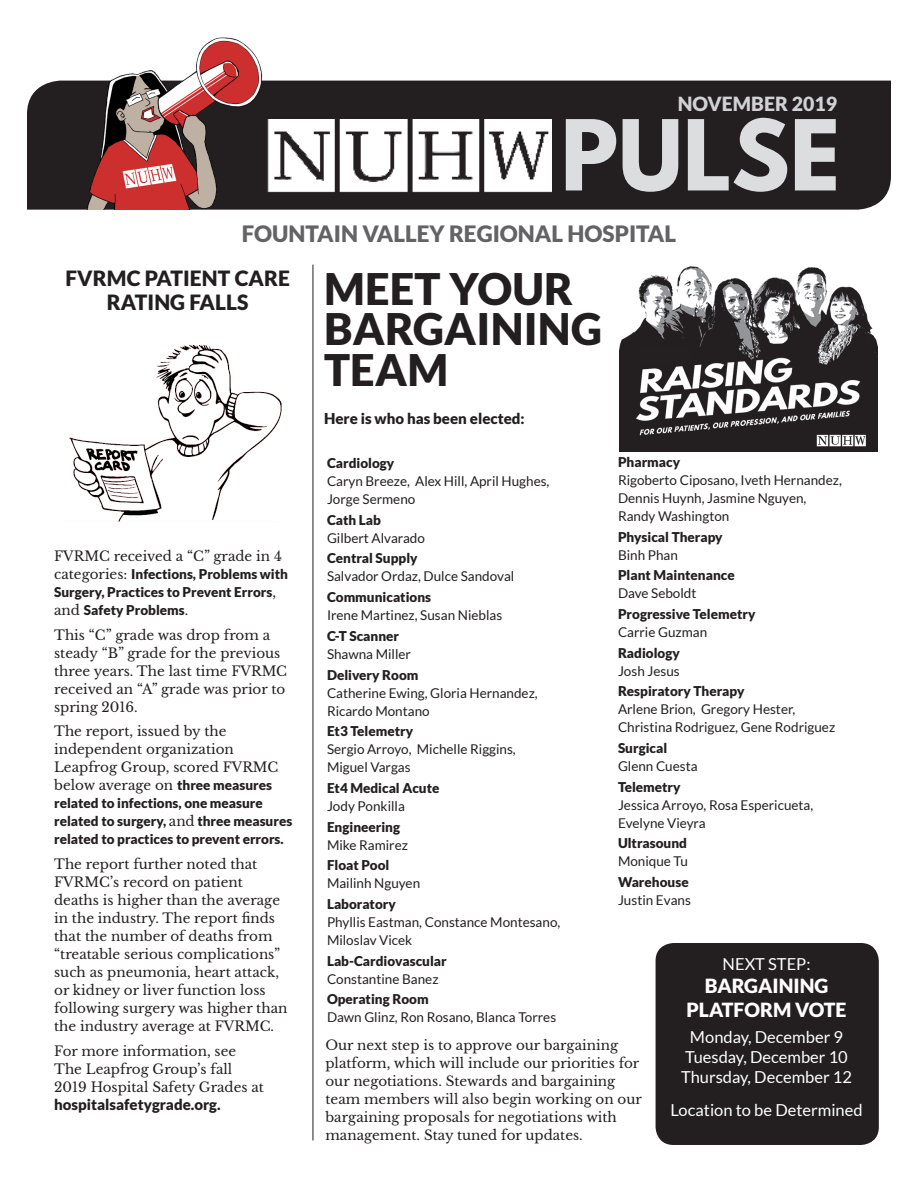
<style>
.page{position:relative;width:918px;height:1188px;background:#fff}
.page>*{position:absolute;margin:0;border:0;box-sizing:border-box;transform-origin:0 0}
.t1{font:700 86.55px "League Spartan";color:#dcdddf}
.t2{font:900 43.5px/40.5px "Lato";letter-spacing:.005em;color:#231f20}
.t3{font:900 22.5px "Lato";color:#636366}
.t4{font:900 21px/24px "Lato";letter-spacing:.005em;color:#231f20;text-align:center}
.t5{font:900 19.5px/23.4px "Lato";color:#fff;text-align:center}
.t6{font:900 19.5px "Lato";color:#d1d2d4}
.t7{font:16.5px "Lato";color:#fff}
.t8{font:900 15px "Lato";color:#231f20}
.t9{font:13.5px/18px "Libre Baskerville";color:#231f20}
.t10{font:13.5px/18px "Lato";color:#231f20}
.t11{font:900 13.5px/18px "Lato";color:#231f20}
.s1{font-family:"Libre Baskerville";font-weight:400}
</style>
<div class="page">
<div style="left:27px;top:81px;width:864px;height:129px;background:#231f20"></div>
<img style="left:268px;top:120px;width:284px;height:73px">
<img style="left:76px;top:37px;width:192px;height:173px">
<hr style="left:313px;top:265px;width:1px;height:875px;background:#231f20">
<img style="left:620px;top:266px;width:257px;height:185px">
<div style="left:656px;top:943px;width:223px;height:202px;background:#231f20;border-radius:18px"></div>
<img style="left:69px;top:346px;width:213px;height:176px">
<p class="t6" style="left:678px;top:93px;width:161px">NOVEMBER 2019</p>
<p class="t1" style="left:561px;top:88px;width:281px">PULSE</p>
<p class="t3" style="left:242px;top:220px;width:436px">FOUNTAIN VALLEY REGIONAL HOSPITAL</p>
<p class="t4" style="left:65px;top:266px;width:226px">FVRMC PATIENT CARE<br>RATING FALLS</p>
<p class="t11" style="left:54px;top:547px;width:235px"><span class="s1">FVRMC received a “C” grade in 4 categories:</span> Infections, Problems with<br>Surgery, Practices to Prevent Errors<span class="s1">, and</span> Safety Problems<span class="s1">.</span></p>
<p class="t9" style="left:54px;top:626px;width:234px">This “C” grade was drop from a steady “B” grade for the previous three years. The last time FVRMC received an “A” grade was prior to spring 2016.</p>
<p class="t11" style="left:54px;top:722px;width:240px"><span class="s1">The report, issued by the independent organization<br>Leapfrog Group, scored FVRMC below average on</span> three measures related to infections, one measure related to surgery, <span class="s1">and</span> three measures related to practices to prevent errors.</p>
<p class="t9" style="left:54px;top:855px;width:235px">The report further noted that<br>FVRMC’s record on patient deaths is higher than the average in the industry. The report finds that the number of deaths from “treatable serious complications” such as pneumonia, heart attack, or kidney or liver function loss following surgery was higher than the industry average at FVRMC.</p>
<p class="t9" style="left:54px;top:1042px;width:211px">For more information, see<br>The Leapfrog Group’s fall<br>2019 Hospital Safety Grades at</p>
<p class="t8" style="left:54px;top:1095px;width:168px">hospitalsafetygrade.org.</p>
<p class="t2" style="left:324px;top:267px;width:280px">MEET YOUR<br>BARGAINING<br>TEAM</p>
<p class="t8" style="left:324px;top:409px;width:202px">Here is who has been elected:</p>
<p class="t11" style="left:618px;top:453px;width:64px">Pharmacy</p>
<p class="t10" style="left:618px;top:471px;width:226px">Rigoberto Ciposano, Iveth Hernandez,<br>Dennis Huynh, Jasmine Nguyen,<br>Randy Washington</p>
<p class="t11" style="left:618px;top:527px;width:106px">Physical Therapy</p>
<p class="t10" style="left:618px;top:546px;width:61px">Binh Phan</p>
<p class="t11" style="left:618px;top:566px;width:118px">Plant Maintenance</p>
<p class="t10" style="left:618px;top:584px;width:80px">Dave Seboldt</p>
<p class="t11" style="left:618px;top:605px;width:139px">Progressive Telemetry</p>
<p class="t10" style="left:618px;top:623px;width:91px">Carrie Guzman</p>
<p class="t11" style="left:618px;top:643px;width:63px">Radiology</p>
<p class="t10" style="left:618px;top:662px;width:63px">Josh Jesus</p>
<p class="t11" style="left:618px;top:682px;width:128px">Respiratory Therapy</p>
<p class="t10" style="left:618px;top:700px;width:219px">Arlene Brion, Gregory Hester,<br>Christina Rodriguez, Gene Rodriguez</p>
<p class="t11" style="left:618px;top:739px;width:51px">Surgical</p>
<p class="t10" style="left:618px;top:757px;width:81px">Glenn Cuesta</p>
<p class="t11" style="left:618px;top:777px;width:64px">Telemetry</p>
<p class="t10" style="left:618px;top:796px;width:197px">Jessica Arroyo, Rosa Espericueta,<br>Evelyne Vieyra</p>
<p class="t11" style="left:618px;top:834px;width:71px">Ultrasound</p>
<p class="t10" style="left:618px;top:852px;width:72px">Monique Tu</p>
<p class="t11" style="left:618px;top:873px;width:72px">Warehouse</p>
<p class="t10" style="left:618px;top:891px;width:74px">Justin Evans</p>
<p class="t11" style="left:327px;top:454px;width:69px">Cardiology</p>
<p class="t10" style="left:327px;top:472px;width:224px">Caryn Breeze, Alex Hill, April Hughes,<br>Jorge Sermeno</p>
<p class="t11" style="left:327px;top:510px;width:56px">Cath Lab</p>
<p class="t10" style="left:327px;top:529px;width:99px">Gilbert Alvarado</p>
<p class="t11" style="left:327px;top:549px;width:92px">Central Supply</p>
<p class="t10" style="left:327px;top:567px;width:189px">Salvador Ordaz, Dulce Sandoval</p>
<p class="t11" style="left:327px;top:588px;width:106px">Communications</p>
<p class="t10" style="left:327px;top:606px;width:177px">Irene Martinez, Susan Nieblas</p>
<p class="t11" style="left:327px;top:627px;width:74px">C-T Scanner</p>
<p class="t10" style="left:327px;top:645px;width:85px">Shawna Miller</p>
<p class="t11" style="left:327px;top:665px;width:93px">Delivery Room</p>
<p class="t10" style="left:327px;top:684px;width:212px">Catherine Ewing, Gloria Hernandez,<br>Ricardo Montano</p>
<p class="t11" style="left:327px;top:722px;width:88px">Et3 Telemetry</p>
<p class="t10" style="left:327px;top:740px;width:190px">Sergio Arroyo, Michelle Riggins,<br>Miguel Vargas</p>
<p class="t11" style="left:327px;top:779px;width:114px">Et4 Medical Acute</p>
<p class="t10" style="left:327px;top:797px;width:79px">Jody Ponkilla</p>
<p class="t11" style="left:327px;top:817px;width:75px">Engineering</p>
<p class="t10" style="left:327px;top:836px;width:83px">Mike Ramirez</p>
<p class="t11" style="left:327px;top:856px;width:64px">Float Pool</p>
<p class="t10" style="left:327px;top:874px;width:95px">Mailinh Nguyen</p>
<p class="t11" style="left:327px;top:895px;width:70px">Laboratory</p>
<p class="t10" style="left:327px;top:913px;width:235px">Phyllis Eastman, Constance Montesano,<br>Miloslav Vicek</p>
<p class="t11" style="left:327px;top:951px;width:121px">Lab-Cardiovascular</p>
<p class="t10" style="left:327px;top:970px;width:113px">Constantine Banez</p>
<p class="t11" style="left:327px;top:990px;width:103px">Operating Room</p>
<p class="t10" style="left:327px;top:1008px;width:231px">Dawn Glinz, Ron Rosano, Blanca Torres</p>
<p class="t7" style="left:723px;top:955px;width:89px">NEXT STEP:</p>
<p class="t5" style="left:687px;top:974px;width:162px">BARGAINING<br>PLATFORM VOTE</p>
<p class="t7" style="left:690px;top:1028px;width:155px">Monday, December 9</p>
<p class="t7" style="left:685px;top:1048px;width:164px">Tuesday, December 10</p>
<p class="t7" style="left:681px;top:1068px;width:173px">Thursday, December 12</p>
<p class="t7" style="left:670px;top:1101px;width:194px">Location to be Determined</p>
<p class="t9" style="left:326px;top:1036px;width:318px">Our next step is to approve our bargaining platform, which will include our priorities for our negotiations. Stewards and bargaining team members will also begin working on our bargaining proposals for negotiations with management. Stay tuned for updates.</p>
</div>
